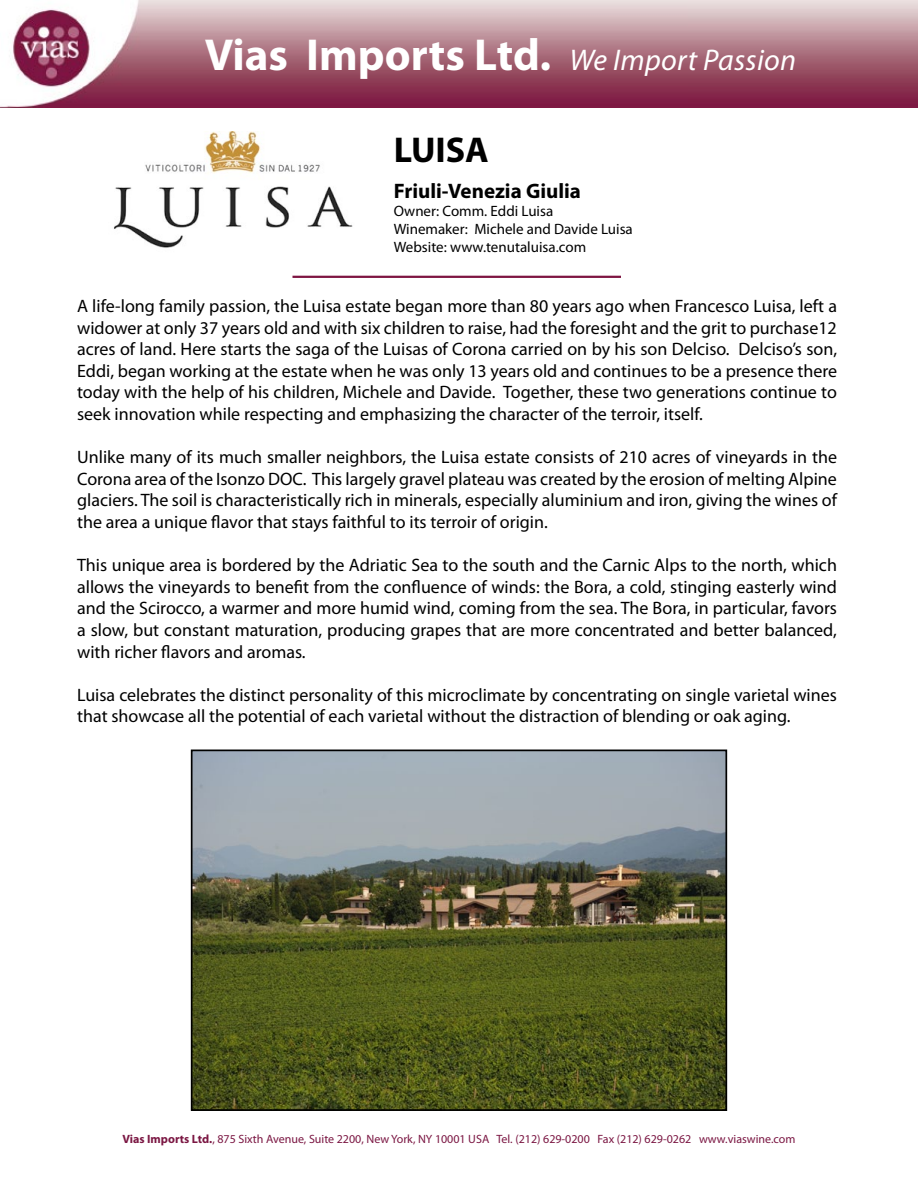
<style>
.page{position:relative;width:918px;height:1188px;background:#fff}
.page>*{position:absolute;margin:0;border:0;box-sizing:border-box;transform-origin:0 0}
.t1{font:700 45px "Myriad Pro";color:#fff}
.t2{font:700 36px "Myriad Pro";color:#000}
.t3{font:700 21px "Myriad Pro";color:#000}
.t4{font:18px/21.6px "Myriad Pro";color:#000;text-align:justify}
.t5{font:15px/18px "Myriad Pro";color:#000}
.t6{font:12px "Myriad Pro";color:#7b1743}
.s1{font-weight:400;font-style:italic;font-size:30px}
.s2{font-weight:700}
</style>
<div class="page">
<img style="left:687px;top:0;width:231px;height:108px">
<img style="left:0;top:0;width:687px;height:108px">
<hr style="left:292px;top:276px;width:329px;height:2px;background:#7e1542">
<img style="left:114px;top:132px;width:239px;height:116px">
<img style="left:194px;top:753px;width:530px;height:355px">
<div style="left:191px;top:750px;width:536px;height:361px;border:2px solid #000"></div>
<h1 class="t1" style="left:205px;top:25px;width:593px">Vias Imports Ltd. <span class="s1">We Import Passion</span></h1>
<h2 class="t2" style="left:394px;top:126px;width:97px">LUISA</h2>
<p class="t3" style="left:394px;top:177px;width:189px">Friuli-Venezia Giulia</p>
<p class="t5" style="left:394px;top:202px;width:241px">Owner: Comm. Eddi Luisa<br>Winemaker: Michele and Davide Luisa<br>Website: www.tenutaluisa.com</p>
<p class="t4" style="left:77px;top:295px;width:761px">A life-long family passion, the Luisa estate began more than 80 years ago when Francesco Luisa, left a widower at only 37 years old and with six children to raise, had the foresight and the grit to purchase12 acres of land. Here starts the saga of the Luisas of Corona carried on by his son Delciso. Delciso’s son, Eddi, began working at the estate when he was only 13 years old and continues to be a presence there today with the help of his children, Michele and Davide. Together, these two generations continue to seek innovation while respecting and emphasizing the character of the terroir, itself.</p>
<p class="t4" style="left:77px;top:446px;width:761px">Unlike many of its much smaller neighbors, the Luisa estate consists of 210 acres of vineyards in the Corona area of the Isonzo DOC. This largely gravel plateau was created by the erosion of melting Alpine glaciers. The soil is characteristically rich in minerals, especially aluminium and iron, giving the wines of the area a unique flavor that stays faithful to its terroir of origin.</p>
<p class="t4" style="left:77px;top:554px;width:761px">This unique area is bordered by the Adriatic Sea to the south and the Carnic Alps to the north, which allows the vineyards to benefit from the confluence of winds: the Bora, a cold, stinging easterly wind and the Scirocco, a warmer and more humid wind, coming from the sea. The Bora, in particular, favors a slow, but constant maturation, producing grapes that are more concentrated and better balanced, with richer flavors and aromas.</p>
<p class="t4" style="left:77px;top:684px;width:761px">Luisa celebrates the distinct personality of this microclimate by concentrating on single varietal wines that showcase all the potential of each varietal without the distraction of blending or oak aging.</p>
<p class="t6" style="left:123px;top:1132px;width:674px"><span class="s2">Vias Imports Ltd.</span>, 875 Sixth Avenue, Suite 2200, New York, NY 10001 USA Tel. (212) 629-0200 Fax (212) 629-0262 www.viaswine.com</p>
</div>
